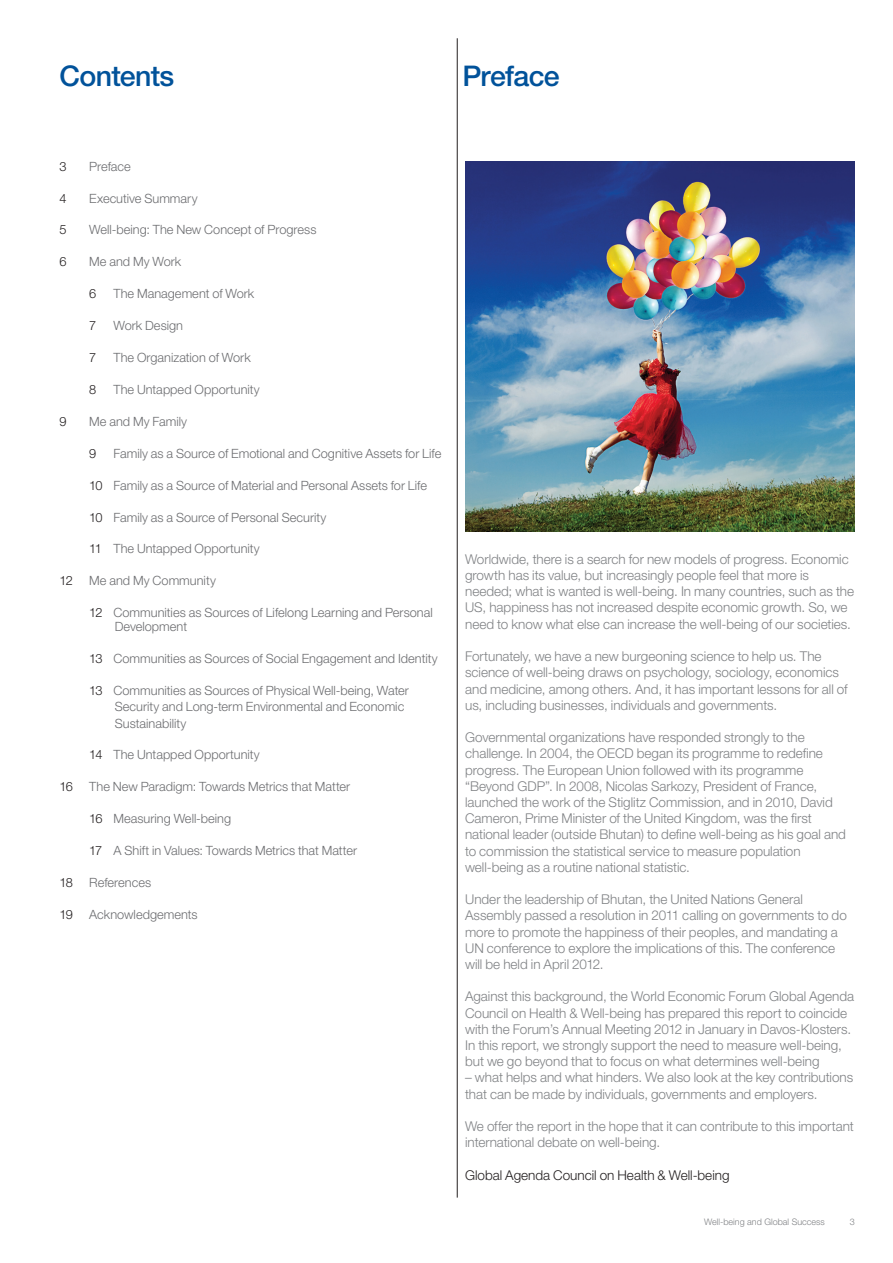
<style>
.page{position:relative;width:893px;height:1263px;background:#fff}
.page>*{position:absolute;margin:0;border:0;box-sizing:border-box;transform-origin:0 0}
.Contents_heading{font:500 28.5px "Helvetica Neue LT Pro";letter-spacing:-.025em;color:#01529a}
.Body_copy{font:300 13.5px/16.2px "Helvetica Neue LT Pro";color:#808285}
.Body_copy-2{font:300 13.5px "Helvetica Neue LT Pro";color:#231f20}
.Contents_Body_Copy{font:300 12.75px "Helvetica Neue LT Pro";color:#6c6d70}
.Contents_Body_Copy-2{font:300 12.75px "Helvetica Neue LT Pro";letter-spacing:-.065em;color:#231f20}
.t1{font:300 9px "Helvetica Neue LT Pro";color:#808285}
.s1{color:#231f20}
</style>
<div class="page">
<hr style="left:457px;top:38px;width:1px;height:1159px;background:#231f20">
<img style="left:465px;top:161px;width:390px;height:371px">
<p class="Contents_heading" style="left:60px;top:58px;width:116px">Contents</p>
<p class="Contents_heading" style="left:462px;top:58px;width:99px">Preface</p>
<p class="Contents_Body_Copy-2" style="left:60px;top:158px;width:9px">3</p>
<p class="Contents_Body_Copy" style="left:89px;top:158px;width:43px">Preface</p>
<p class="Contents_Body_Copy-2" style="left:60px;top:190px;width:9px">4</p>
<p class="Contents_Body_Copy" style="left:89px;top:190px;width:110px">Executive Summary</p>
<p class="Contents_Body_Copy-2" style="left:60px;top:222px;width:9px">5</p>
<p class="Contents_Body_Copy" style="left:89px;top:222px;width:229px">Well-being: The New Concept of Progress</p>
<p class="Contents_Body_Copy-2" style="left:60px;top:254px;width:9px">6</p>
<p class="Contents_Body_Copy" style="left:89px;top:254px;width:94px">Me and My Work</p>
<p class="Contents_Body_Copy-2" style="left:89px;top:286px;width:9px">6</p>
<p class="Contents_Body_Copy" style="left:114px;top:286px;width:142px">The Management of Work</p>
<p class="Contents_Body_Copy-2" style="left:89px;top:318px;width:9px">7</p>
<p class="Contents_Body_Copy" style="left:114px;top:318px;width:71px">Work Design</p>
<p class="Contents_Body_Copy-2" style="left:89px;top:350px;width:9px">7</p>
<p class="Contents_Body_Copy" style="left:114px;top:350px;width:139px">The Organization of Work</p>
<p class="Contents_Body_Copy-2" style="left:89px;top:382px;width:9px">8</p>
<p class="Contents_Body_Copy" style="left:114px;top:382px;width:148px">The Untapped Opportunity</p>
<p class="Contents_Body_Copy-2" style="left:60px;top:413px;width:9px">9</p>
<p class="Contents_Body_Copy" style="left:89px;top:413px;width:99px">Me and My Family</p>
<p class="Contents_Body_Copy-2" style="left:89px;top:445px;width:9px">9</p>
<p class="Contents_Body_Copy" style="left:114px;top:445px;width:329px">Family as a Source of Emotional and Cognitive Assets for Life</p>
<p class="Contents_Body_Copy" style="left:89px;top:477px;width:339px"><span class="s1">10</span> Family as a Source of Material and Personal Assets for Life</p>
<p class="Contents_Body_Copy" style="left:89px;top:509px;width:239px"><span class="s1">10</span> Family as a Source of Personal Security</p>
<p class="Contents_Body_Copy" style="left:89px;top:541px;width:172px"><span class="s1">11</span> The Untapped Opportunity</p>
<p class="Contents_Body_Copy-2" style="left:60px;top:573px;width:15px">12</p>
<p class="Contents_Body_Copy" style="left:89px;top:573px;width:128px">Me and My Community</p>
<p class="Contents_Body_Copy" style="left:89px;top:605px;width:345px"><span class="s1">12</span> Communities as Sources of Lifelong Learning and Personal</p>
<p class="Contents_Body_Copy" style="left:115px;top:618px;width:74px">Development</p>
<p class="Contents_Body_Copy" style="left:89px;top:650px;width:350px"><span class="s1">13</span> Communities as Sources of Social Engagement and Identity</p>
<p class="Contents_Body_Copy" style="left:89px;top:682px;width:321px"><span class="s1">13</span> Communities as Sources of Physical Well-being, Water</p>
<p class="Contents_Body_Copy" style="left:115px;top:699px;width:291px">Security and Long-term Environmental and Economic</p>
<p class="Contents_Body_Copy" style="left:115px;top:715px;width:73px">Sustainability</p>
<p class="Contents_Body_Copy" style="left:89px;top:747px;width:172px"><span class="s1">14</span> The Untapped Opportunity</p>
<p class="Contents_Body_Copy-2" style="left:60px;top:779px;width:15px">16</p>
<p class="Contents_Body_Copy" style="left:89px;top:779px;width:263px">The New Paradigm: Towards Metrics that Matter</p>
<p class="Contents_Body_Copy" style="left:89px;top:811px;width:143px"><span class="s1">16</span> Measuring Well-being</p>
<p class="Contents_Body_Copy" style="left:89px;top:843px;width:269px"><span class="s1">17</span> A Shift in Values: Towards Metrics that Matter</p>
<p class="Contents_Body_Copy-2" style="left:60px;top:875px;width:15px">18</p>
<p class="Contents_Body_Copy" style="left:89px;top:875px;width:63px">References</p>
<p class="Contents_Body_Copy-2" style="left:60px;top:906px;width:15px">19</p>
<p class="Contents_Body_Copy" style="left:89px;top:906px;width:110px">Acknowledgements</p>
<p class="Body_copy" style="left:465px;top:551px;width:390px">Worldwide, there is a search for new models of progress. Economic growth has its value, but increasingly people feel that more is needed; what is wanted is well-being. In many countries, such as the US, happiness has not increased despite economic growth. So, we need to know what else can increase the well-being of our societies.</p>
<p class="Body_copy" style="left:465px;top:648px;width:384px">Fortunately, we have a new burgeoning science to help us. The science of well-being draws on psychology, sociology, economics and medicine, among others. And, it has important lessons for all of us, including businesses, individuals and governments.</p>
<p class="Body_copy" style="left:465px;top:729px;width:382px">Governmental organizations have responded strongly to the challenge. In 2004, the OECD began its programme to redefine progress. The European Union followed with its programme “Beyond GDP”. In 2008, Nicolas Sarkozy, President of France, launched the work of the Stiglitz Commission, and in 2010, David Cameron, Prime Minister of the United Kingdom, was the first national leader (outside Bhutan) to define well-being as his goal and to commission the statistical service to measure population well-being as a routine national statistic.</p>
<p class="Body_copy" style="left:465px;top:891px;width:383px">Under the leadership of Bhutan, the United Nations General Assembly passed a resolution in 2011 calling on governments to do more to promote the happiness of their peoples, and mandating a UN conference to explore the implications of this. The conference will be held in April 2012.</p>
<p class="Body_copy" style="left:465px;top:988px;width:391px">Against this background, the World Economic Forum Global Agenda Council on Health &amp; Well-being has prepared this report to coincide with the Forum’s Annual Meeting 2012 in January in Davos-Klosters.<br>In this report, we strongly support the need to measure well-being, but we go beyond that to focus on what determines well-being</p>
<p class="Body_copy" style="left:465px;top:1069px;width:390px">– what helps and what hinders. We also look at the key contributions that can be made by individuals, governments and employers.</p>
<p class="Body_copy" style="left:465px;top:1118px;width:390px">We offer the report in the hope that it can contribute to this important international debate on well-being.</p>
<p class="Body_copy-2" style="left:465px;top:1166px;width:266px">Global Agenda Council on Health &amp; Well-being</p>
<p class="t1" style="left:704px;top:1216px;width:122px">Well-being and Global Success</p>
<p class="t1" style="left:850px;top:1216px;width:7px">3</p>
</div>
